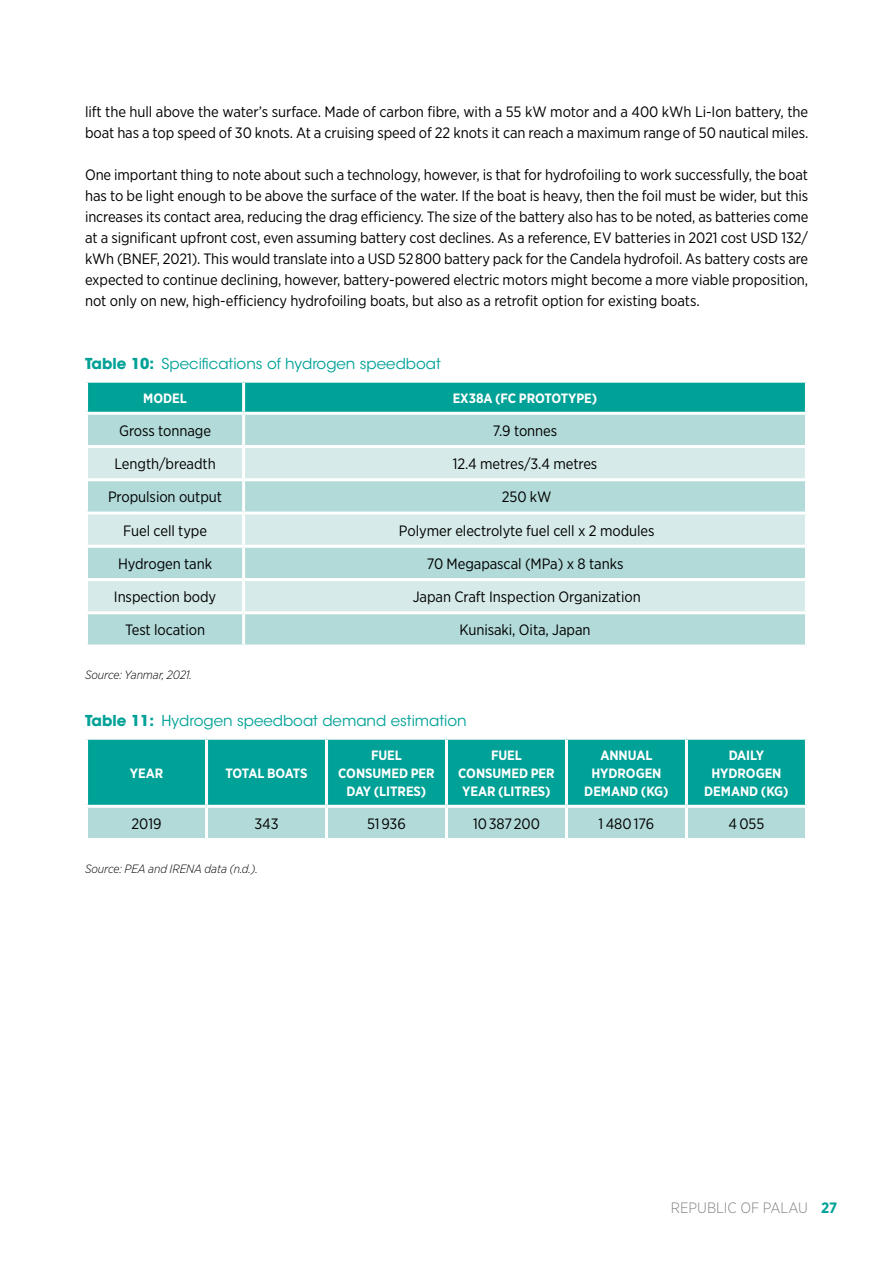
<style>
.page{position:relative;width:893px;height:1263px;background:#fff}
.page>*{position:absolute;margin:0;border:0;box-sizing:border-box;transform-origin:0 0}
.t1{font:15px/21px "Gotham Narrow";letter-spacing:-.005em;color:#000}
.t2{font:15px "ITC Avant Garde Std";color:#00a197}
.t3{font:300 15px "Gotham Narrow";color:#808285}
.t4{font:700 13.5px/18px "Gotham Narrow";letter-spacing:-.005em;color:#fff;text-align:center}
.t5{font:700 13.5px "Gotham Narrow";letter-spacing:-.03em;color:#fff}
.t6{font:italic 300 12px "Gotham Narrow";letter-spacing:-.005em;color:#000}
.s1{font-weight:700}
.s2{font-weight:700;color:#00a197}
</style>
<div class="page">
<div style="left:88px;top:383px;width:717px;height:29px;background:#00a197"></div>
<div style="left:88px;top:415px;width:717px;height:230px;background:#b1dad8"></div>
<svg style="left:88px;top:448px;width:717px;height:163px;background:#c7e4e2"></svg>
<hr style="left:242px;top:383px;width:3px;height:29px;background:#fff">
<hr style="left:242px;top:415px;width:3px;height:30px;background:#fff">
<hr style="left:85px;top:445px;width:159px;height:3px;background:#fff">
<hr style="left:244px;top:445px;width:564px;height:3px;background:#fff">
<hr style="left:242px;top:448px;width:3px;height:30px;background:#fff">
<hr style="left:85px;top:478px;width:159px;height:3px;background:#fff">
<hr style="left:244px;top:478px;width:564px;height:3px;background:#fff">
<hr style="left:242px;top:481px;width:3px;height:30px;background:#fff">
<hr style="left:85px;top:511px;width:159px;height:3px;background:#fff">
<hr style="left:244px;top:511px;width:564px;height:3px;background:#fff">
<hr style="left:242px;top:514px;width:3px;height:31px;background:#fff">
<hr style="left:85px;top:545px;width:159px;height:3px;background:#fff">
<hr style="left:244px;top:545px;width:564px;height:3px;background:#fff">
<hr style="left:242px;top:548px;width:3px;height:30px;background:#fff">
<hr style="left:85px;top:578px;width:159px;height:3px;background:#fff">
<hr style="left:244px;top:578px;width:564px;height:3px;background:#fff">
<hr style="left:242px;top:581px;width:3px;height:30px;background:#fff">
<hr style="left:85px;top:611px;width:159px;height:3px;background:#fff">
<hr style="left:244px;top:611px;width:564px;height:3px;background:#fff">
<hr style="left:242px;top:614px;width:3px;height:31px;background:#fff">
<div style="left:88px;top:740px;width:717px;height:65px;background:#00a197"></div>
<div style="left:88px;top:808px;width:717px;height:30px;background:#b1dad8"></div>
<hr style="left:205px;top:740px;width:3px;height:65px;background:#fff">
<hr style="left:325px;top:740px;width:3px;height:65px;background:#fff">
<hr style="left:445px;top:740px;width:3px;height:65px;background:#fff">
<hr style="left:565px;top:740px;width:3px;height:65px;background:#fff">
<hr style="left:685px;top:740px;width:3px;height:65px;background:#fff">
<hr style="left:205px;top:808px;width:3px;height:30px;background:#fff">
<hr style="left:325px;top:808px;width:3px;height:30px;background:#fff">
<hr style="left:445px;top:808px;width:3px;height:30px;background:#fff">
<hr style="left:565px;top:808px;width:3px;height:30px;background:#fff">
<hr style="left:685px;top:808px;width:3px;height:30px;background:#fff">
<p class="t1" style="left:85px;top:101px;width:725px">lift the hull above the water’s surface. Made of carbon fibre, with a 55 kW motor and a 400 kWh Li-Ion battery, the boat has a top speed of 30 knots. At a cruising speed of 22 knots it can reach a maximum range of 50 nautical miles.</p>
<p class="t1" style="left:85px;top:164px;width:725px;text-align:justify">One important thing to note about such a technology, however, is that for hydrofoiling to work successfully, the boat has to be light enough to be above the surface of the water. If the boat is heavy, then the foil must be wider, but this increases its contact area, reducing the drag efficiency. The size of the battery also has to be noted, as batteries come at a significant upfront cost, even assuming battery cost declines. As a reference, EV batteries in 2021 cost USD 132/ kWh (BNEF, 2021). This would translate into a USD 52 800 battery pack for the Candela hydrofoil. As battery costs are expected to continue declining, however, battery-powered electric motors might become a more viable proposition, not only on new, high-efficiency hydrofoiling boats, but also as a retrofit option for existing boats.</p>
<p class="t2" style="left:85px;top:354px;width:357px"><span class="s1">Table 10:</span> Specifications of hydrogen speedboat</p>
<p class="t4" style="left:143px;top:389px;width:45px">MODEL</p>
<p class="t4" style="left:453px;top:389px;width:146px">EX38A (FC PROTOTYPE)</p>
<p class="t1" style="left:119px;top:420px;width:93px">Gross tonnage</p>
<p class="t1" style="left:493px;top:420px;width:66px">7.9 tonnes</p>
<p class="t1" style="left:114px;top:453px;width:103px">Length/breadth</p>
<p class="t1" style="left:453px;top:453px;width:146px">12.4 metres/3.4 metres</p>
<p class="t1" style="left:108px;top:486px;width:116px">Propulsion output</p>
<p class="t1" style="left:502px;top:486px;width:51px">250 kW</p>
<p class="t1" style="left:123px;top:520px;width:86px">Fuel cell type</p>
<p class="t1" style="left:399px;top:520px;width:257px">Polymer electrolyte fuel cell x 2 modules</p>
<p class="t1" style="left:118px;top:553px;width:96px">Hydrogen tank</p>
<p class="t1" style="left:427px;top:553px;width:198px">70 Megapascal (MPa) x 8 tanks</p>
<p class="t1" style="left:114px;top:586px;width:104px">Inspection body</p>
<p class="t1" style="left:413px;top:586px;width:229px">Japan Craft Inspection Organization</p>
<p class="t1" style="left:125px;top:619px;width:81px">Test location</p>
<p class="t1" style="left:459px;top:619px;width:133px">Kunisaki, Oita, Japan</p>
<p class="t6" style="left:85px;top:668px;width:108px">Source: Yanmar, 2021.</p>
<p class="t2" style="left:85px;top:711px;width:383px"><span class="s1">Table 11:</span> Hydrogen speedboat demand estimation</p>
<p class="t4" style="left:130px;top:764px;width:35px">YEAR</p>
<p class="t5" style="left:226px;top:764px;width:83px">TOTAL BOATS</p>
<p class="t4" style="left:338px;top:746px;width:98px">FUEL<br>CONSUMED PER<br>DAY (LITRES)</p>
<p class="t4" style="left:458px;top:746px;width:98px">FUEL<br>CONSUMED PER<br>YEAR (LITRES)</p>
<p class="t4" style="left:584px;top:746px;width:86px">ANNUAL<br>HYDROGEN<br>DEMAND (KG)</p>
<p class="t4" style="left:704px;top:746px;width:86px">DAILY<br>HYDROGEN<br>DEMAND (KG)</p>
<p class="t1" style="left:132px;top:813px;width:31px">2019</p>
<p class="t1" style="left:254px;top:813px;width:26px">343</p>
<p class="t1" style="left:367px;top:813px;width:40px">51 936</p>
<p class="t1" style="left:473px;top:813px;width:68px">10 387 200</p>
<p class="t1" style="left:599px;top:813px;width:57px">1 480 176</p>
<p class="t1" style="left:728px;top:813px;width:37px">4 055</p>
<p class="t6" style="left:85px;top:861px;width:174px">Source: PEA and IRENA data (n.d.).</p>
<p class="t3" style="left:671px;top:1198px;width:168px">REPUBLIC OF PALAU <span class="s2">27</span></p>
</div>
